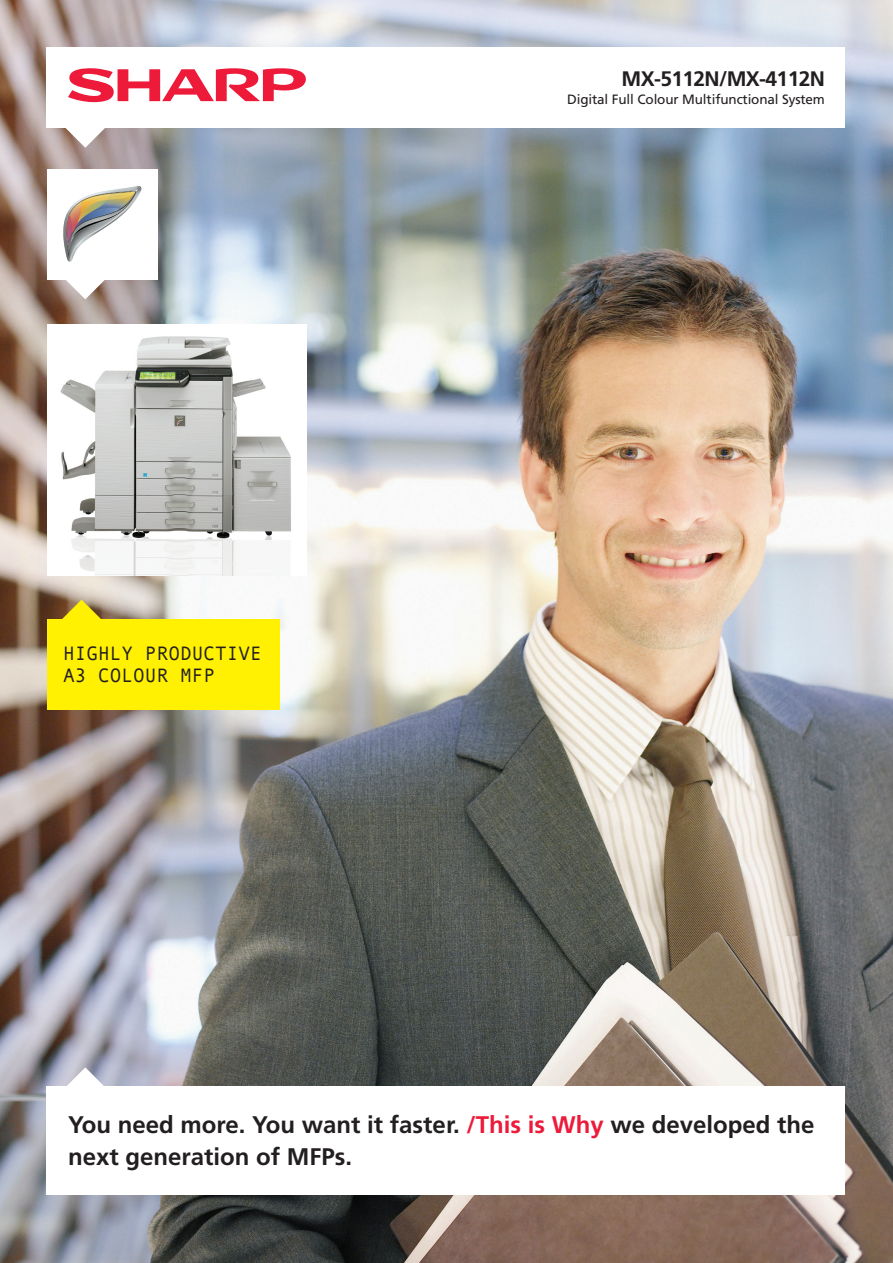
<style>
.page{position:relative;width:893px;height:1263px;background:#fff}
.page>*{position:absolute;margin:0;border:0;box-sizing:border-box;transform-origin:0 0}
.t1{font:700 24px/31.5px "Frutiger";color:#231f20}
.t2{font:700 21px "Frutiger";letter-spacing:-.03em;color:#231f20}
.t3{font:19.5px/22.5px "Andale Mono";color:#231f20}
.t4{font:13.5px "Frutiger";letter-spacing:-.01em;color:#231f20}
.s1{color:#ed1a3a}
</style>
<div class="page">
<img style="left:0;top:0;width:893px;height:1263px">
<div style="left:47px;top:47px;width:798px;height:81px;background:#fff"></div>
<div style="left:47px;top:1087px;width:798px;height:108px;background:#fff"></div>
<svg style="left:60px;top:1067px;width:51px;height:20px"></svg>
<svg style="left:60px;top:68px;width:248px;height:80px"></svg>
<div style="left:47px;top:620px;width:233px;height:90px;background:#fff101"></div>
<svg style="left:56px;top:600px;width:51px;height:20px"></svg>
<svg style="left:60px;top:280px;width:51px;height:19px"></svg>
<div style="left:47px;top:170px;width:110px;height:110px;background:#fff"></div>
<img style="left:63px;top:186px;width:79px;height:76px">
<img style="left:47px;top:325px;width:259px;height:251px">
<p class="t3" style="left:63px;top:641px;width:200px">HIGHLY PRODUCTIVE<br>A3 COLOUR MFP</p>
<p class="t2" style="left:621px;top:66px;width:205px">MX-5112N/MX-4112N</p>
<p class="t4" style="left:567px;top:91px;width:259px">Digital Full Colour Multifunctional System</p>
<p class="t1" style="left:68px;top:1109px;width:748px">You need more. You want it faster. <span class="s1">/This is Why</span> we developed the next generation of MFPs.</p>
</div>
